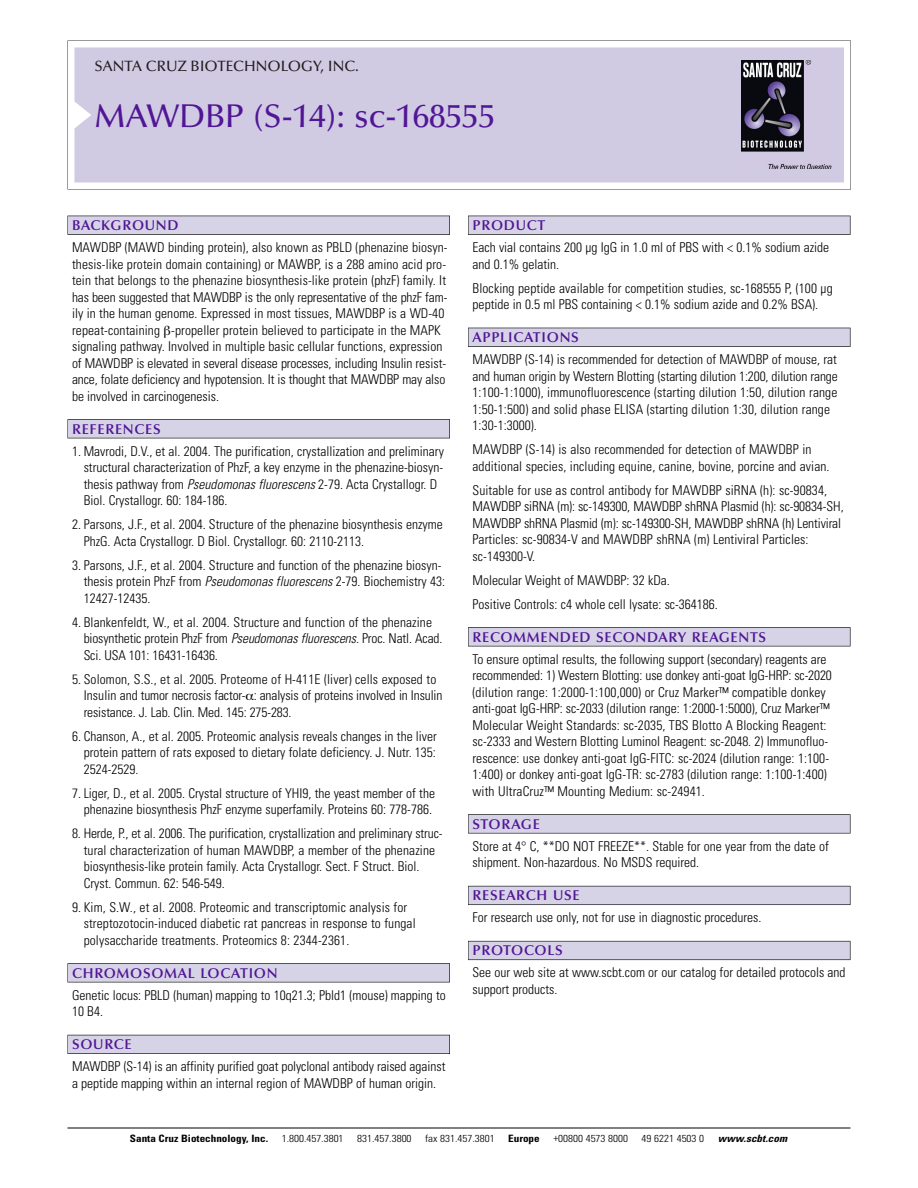
<style>
.page{position:relative;width:918px;height:1188px;background:#fff}
.page>*{position:absolute;margin:0;border:0;box-sizing:border-box;transform-origin:0 0}
.t1{font:500 33px "Optima";color:#511695}
.t2{font:500 15px "Optima";color:#231f20}
.t3{font:600 14.25px "Optima";letter-spacing:.05em;color:#511695}
.t4{font:300 condensed 13.5px/16.5px "Univers";color:#000}
.t5{font:300 condensed 10.2px "Univers";color:#000;scale:1.1 1}
.t6{font:700 condensed 10.2px "Univers";color:#000;scale:1.1 1}
.t7{font:italic 700 condensed 10.2px "Univers";letter-spacing:.005em;color:#000;scale:1.1 1}
.s1{font-style:italic}
</style>
<div class="page">
<svg style="left:68px;top:40px;width:783px;height:149px"></svg>
<div style="left:74px;top:47px;width:770px;height:135px;background:#d1cae3"></div>
<img style="left:741px;top:60px;width:90px;height:108px">
<div style="left:68px;top:216px;width:382px;height:19px;background:#525155"></div>
<div style="left:68px;top:216px;width:381px;height:18px;background:#d7d3e7"></div>
<div style="left:68px;top:419px;width:382px;height:19px;background:#525155"></div>
<div style="left:68px;top:420px;width:381px;height:18px;background:#d7d3e7"></div>
<div style="left:68px;top:963px;width:382px;height:19px;background:#545357"></div>
<div style="left:68px;top:964px;width:381px;height:18px;background:#d7d3e7"></div>
<div style="left:68px;top:1035px;width:382px;height:19px;background:#54535a"></div>
<div style="left:68px;top:1035px;width:381px;height:18px;background:#d7d3e7"></div>
<div style="left:468px;top:216px;width:382px;height:19px;background:#525155"></div>
<div style="left:468px;top:216px;width:382px;height:18px;background:#d7d3e7"></div>
<div style="left:468px;top:328px;width:382px;height:19px;background:#515055"></div>
<div style="left:468px;top:328px;width:382px;height:18px;background:#d7d3e7"></div>
<div style="left:468px;top:627px;width:382px;height:19px;background:#545357"></div>
<div style="left:468px;top:628px;width:382px;height:18px;background:#d7d3e7"></div>
<div style="left:468px;top:814px;width:382px;height:19px;background:#575759"></div>
<div style="left:468px;top:815px;width:382px;height:18px;background:#d7d3e7"></div>
<div style="left:468px;top:886px;width:382px;height:19px;background:#5b5a62"></div>
<div style="left:468px;top:886px;width:382px;height:18px;background:#d7d3e7"></div>
<div style="left:468px;top:941px;width:382px;height:19px;background:#66646e"></div>
<div style="left:468px;top:941px;width:382px;height:18px;background:#d7d3e7"></div>
<hr style="left:68px;top:1128px;width:782px;height:1px;background:#000">
<p class="t2" style="left:94px;top:61px;width:266px">SANTA CRUZ BIOTECHNOLOGY, INC.</p>
<h1 class="t1" style="left:94px;top:103px;width:402px">MAWDBP (S-14): sc-168555</h1>
<p class="t3" style="left:72px;top:219px;width:108px">BACKGROUND</p>
<p class="t4" style="left:72px;top:240px;width:377px">MAWDBP (MAWD binding protein), also known as PBLD (phenazine biosyn&shy;thesis-like protein domain containing) or MAWBP, is a 288 amino acid pro&shy;tein that belongs to the phenazine biosynthesis-like protein (phzF) family. It has been suggested that MAWDBP is the only representative of the phzF fam&shy;ily in the human genome. Expressed in most tissues, MAWDBP is a WD-40 repeat-containing -propeller protein believed to participate in the MAPK signaling pathway. Involved in multiple basic cellular functions, expression of MAWDBP is elevated in several disease processes, including Insulin resist&shy;ance, folate deficiency and hypotension. It is thought that MAWDBP may also be involved in carcinogenesis.</p>
<p class="t3" style="left:72px;top:423px;width:90px">REFERENCES</p>
<p class="t4" style="left:84px;top:444px;width:362px;text-indent:-12px">1. Mavrodi, D.V., et al. 2004. The purification, crystallization and preliminary structural characterization of PhzF, a key enzyme in the phenazine-biosyn&shy;thesis pathway from <span class="s1">Pseudomonas fluorescens</span> 2-79. Acta Crystallogr. D Biol. Crystallogr. 60: 184-186.</p>
<p class="t4" style="left:84px;top:517px;width:361px;text-indent:-12px">2. Parsons, J.F., et al. 2004. Structure of the phenazine biosynthesis enzyme<br>PhzG. Acta Crystallogr. D Biol. Crystallogr. 60: 2110-2113.</p>
<p class="t4" style="left:84px;top:558px;width:363px;text-indent:-12px">3. Parsons, J.F., et al. 2004. Structure and function of the phenazine biosyn&shy;thesis protein PhzF from <span class="s1">Pseudomonas fluorescens</span> 2-79. Biochemistry 43:<br>12427-12435.</p>
<p class="t4" style="left:84px;top:615px;width:360px;text-indent:-12px">4. Blankenfeldt, W., et al. 2004. Structure and function of the phenazine biosynthetic protein PhzF from <span class="s1">Pseudomonas fluorescens.</span> Proc. Natl. Acad.<br>Sci. USA 101: 16431-16436.</p>
<p class="t4" style="left:84px;top:672px;width:360px;text-indent:-12px">5. Solomon, S.S., et al. 2005. Proteome of H-411E (liver) cells exposed to<br>Insulin and tumor necrosis factor- : analysis of proteins involved in Insulin resistance. J. Lab. Clin. Med. 145: 275-283.</p>
<p class="t4" style="left:84px;top:729px;width:355px;text-align:justify;text-indent:-12px">6. Chanson, A., et al. 2005. Proteomic analysis reveals changes in the liver protein pattern of rats exposed to dietary folate deficiency. J. Nutr. 135:<br>2524-2529.</p>
<p class="t4" style="left:72px;top:786px;width:365px;text-align:right">7. Liger, D., et al. 2005. Crystal structure of YHI9, the yeast member of the phenazine biosynthesis PhzF enzyme superfamily. Proteins 60: 778-786.</p>
<p class="t4" style="left:84px;top:826px;width:360px;text-indent:-12px">8. Herde, P., et al. 2006. The purification, crystallization and preliminary struc&shy;tural characterization of human MAWDBP, a member of the phenazine biosynthesis-like protein family. Acta Crystallogr. Sect. F Struct. Biol.<br>Cryst. Commun. 62: 546-549.</p>
<p class="t4" style="left:84px;top:900px;width:334px;text-indent:-12px">9. Kim, S.W., et al. 2008. Proteomic and transcriptomic analysis for streptozotocin-induced diabetic rat pancreas in response to fungal polysaccharide treatments. Proteomics 8: 2344-2361.</p>
<p class="t3" style="left:72px;top:967px;width:207px">CHROMOSOMAL LOCATION</p>
<p class="t4" style="left:72px;top:988px;width:375px">Genetic locus: PBLD (human) mapping to 10q21.3; Pbld1 (mouse) mapping to<br>10 B4.</p>
<p class="t3" style="left:72px;top:1039px;width:61px">SOURCE</p>
<p class="t4" style="left:72px;top:1059px;width:375px">MAWDBP (S-14) is an affinity purified goat polyclonal antibody raised against a peptide mapping within an internal region of MAWDBP of human origin.</p>
<p class="t3" style="left:473px;top:219px;width:74px">PRODUCT</p>
<p class="t4" style="left:473px;top:240px;width:358px">Each vial contains 200 µg IgG in 1.0 ml of PBS with &lt; 0.1% sodium azide and 0.1% gelatin.</p>
<p class="t4" style="left:473px;top:281px;width:362px">Blocking peptide available for competition studies, sc-168555 P, (100 µg peptide in 0.5 ml PBS containing &lt; 0.1% sodium azide and 0.2% BSA).</p>
<p class="t3" style="left:473px;top:332px;width:108px">APPLICATIONS</p>
<p class="t4" style="left:473px;top:352px;width:367px">MAWDBP (S-14) is recommended for detection of MAWDBP of mouse, rat and human origin by Western Blotting (starting dilution 1:200, dilution range 1:100-1:1000), immunofluorescence (starting dilution 1:50, dilution range 1:50-1:500) and solid phase ELISA (starting dilution 1:30, dilution range 1:30-1:3000).</p>
<p class="t4" style="left:473px;top:442px;width:359px">MAWDBP (S-14) is also recommended for detection of MAWDBP in additional species, including equine, canine, bovine, porcine and avian.</p>
<p class="t4" style="left:473px;top:483px;width:373px">Suitable for use as control antibody for MAWDBP siRNA (h): sc-90834, MAWDBP siRNA (m): sc-149300, MAWDBP shRNA Plasmid (h): sc-90834-SH, MAWDBP shRNA Plasmid (m): sc-149300-SH, MAWDBP shRNA (h) Lentiviral Particles: sc-90834-V and MAWDBP shRNA (m) Lentiviral Particles: sc-149300-V.</p>
<p class="t4" style="left:473px;top:569px;width:247px;line-height:24px">Molecular Weight of MAWDBP: 32 kDa.<br>Positive Controls: c4 whole cell lysate: sc-364186.</p>
<p class="t3" style="left:473px;top:631px;width:295px">RECOMMENDED SECONDARY REAGENTS</p>
<p class="t4" style="left:473px;top:652px;width:361px">To ensure optimal results, the following support (secondary) reagents are recommended: 1) Western Blotting: use donkey anti-goat IgG-HRP: sc-2020 (dilution range: 1:2000-1:100,000) or Cruz Marker™ compatible donkey anti-goat IgG-HRP: sc-2033 (dilution range: 1:2000-1:5000), Cruz Marker™ Molecular Weight Standards: sc-2035, TBS Blotto A Blocking Reagent: sc-2333 and Western Blotting Luminol Reagent: sc-2048. 2) Immunofluo&shy;rescence: use donkey anti-goat IgG-FITC: sc-2024 (dilution range: 1:100- 1:400) or donkey anti-goat IgG-TR: sc-2783 (dilution range: 1:100-1:400) with UltraCruz™ Mounting Medium: sc-24941.</p>
<p class="t3" style="left:473px;top:818px;width:69px">STORAGE</p>
<p class="t4" style="left:473px;top:839px;width:358px">Store at 4° C, **DO NOT FREEZE**. Stable for one year from the date of shipment. Non-hazardous. No MSDS required.</p>
<p class="t3" style="left:473px;top:890px;width:109px">RESEARCH USE</p>
<p class="t4" style="left:473px;top:910px;width:290px">For research use only, not for use in diagnostic procedures.</p>
<p class="t3" style="left:473px;top:945px;width:92px">PROTOCOLS</p>
<p class="t4" style="left:473px;top:965px;width:375px">See our web site at www.scbt.com or our catalog for detailed protocols and support products.</p>
<p class="t6" style="left:130px;top:1135px;width:127px">Santa Cruz Biotechnology, Inc.</p>
<p class="t5" style="left:282px;top:1135px;width:58px">1.800.457.3801</p>
<p class="t5" style="left:357px;top:1135px;width:51px">831.457.3800</p>
<p class="t5" style="left:425px;top:1135px;width:65px">fax 831.457.3801</p>
<p class="t6" style="left:508px;top:1135px;width:30px">Europe</p>
<p class="t5" style="left:553px;top:1135px;width:69px">+00800 4573 8000</p>
<p class="t5" style="left:642px;top:1135px;width:58px">49 6221 4503 0</p>
<p class="t7" style="left:718px;top:1135px;width:64px">www.scbt.com</p>
</div>
